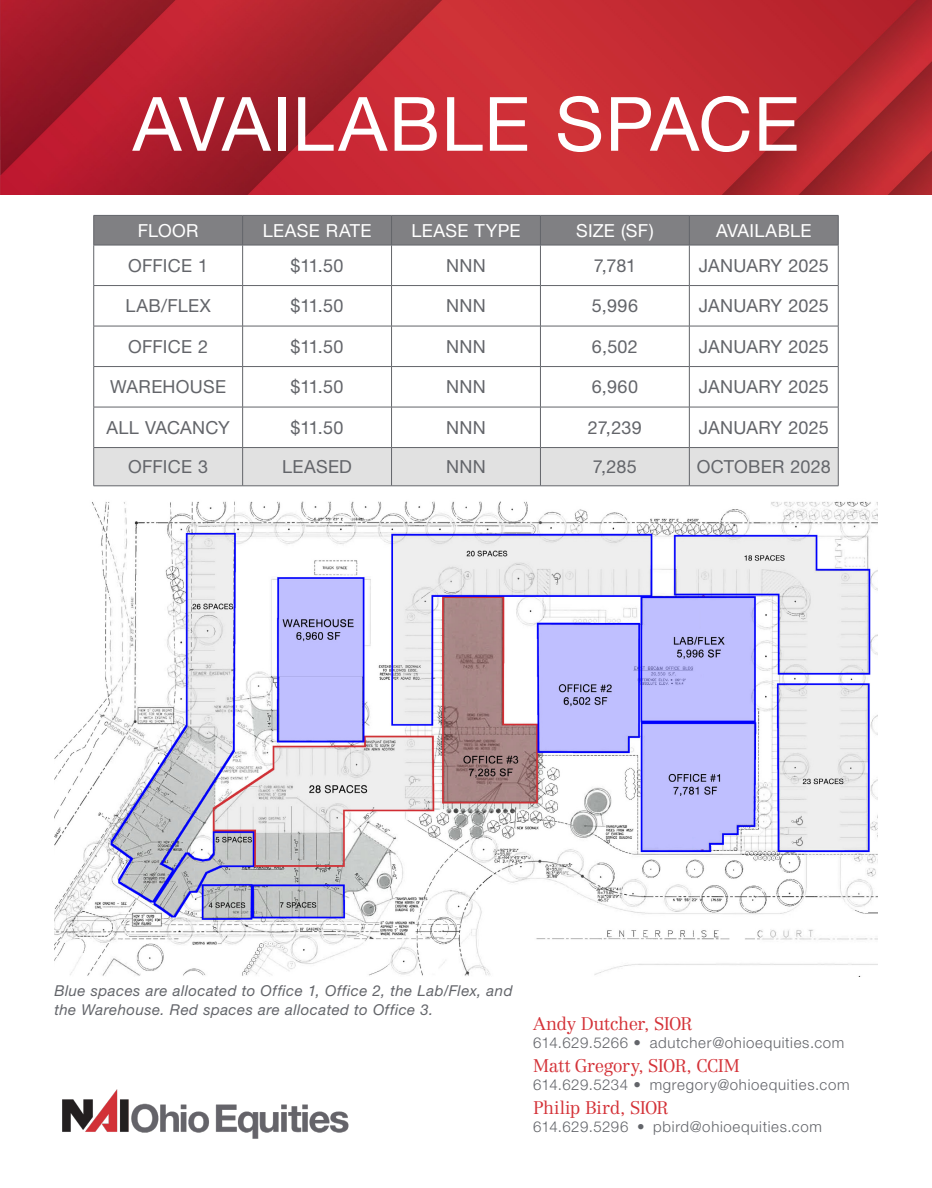
<style>
.page{position:relative;width:932px;height:1188px;background:#fff}
.page>*{position:absolute;margin:0;border:0;box-sizing:border-box;transform-origin:0 0}
.Building_Name_and_Address_-_Header_-_Red{font:75px "Helvetica Neue LT Std";letter-spacing:.015em;color:#fff}
.Body_Table_-_Centered{font:18px "Helvetica Neue LT Std";letter-spacing:.015em;color:#63656a}
.Agent_Name{font:300 18px "Centennial LT Std";letter-spacing:-.03em;color:#d43238}
.Header_Table{font:18px "Helvetica Neue LT Std";letter-spacing:.015em;color:#fff}
.Contact_Info{font:300 15px "Helvetica Neue LT Std";letter-spacing:.045em;color:#63656a}
.Property_Information_-_Grey_Helvetica{font:italic 15px/19.5px "Helvetica Neue LT Std";letter-spacing:.03em;color:#63656a}
</style>
<div class="page">
<img style="left:0;top:0;width:932px;height:194px">
<img style="left:62px;top:1089px;width:287px;height:50px">
<svg style="left:94px;top:246px;width:744px;height:201px"></svg>
<div style="left:94px;top:448px;width:744px;height:38px;background:#e1e1e1"></div>
<svg style="left:93px;top:215px;width:746px;height:30px;background:#7e7e81"></svg>
<hr style="left:93px;top:245px;width:150px;height:1px;background:#63656a">
<hr style="left:93px;top:245px;width:1px;height:40px;background:#63656a">
<hr style="left:243px;top:245px;width:148px;height:1px;background:#63656a">
<hr style="left:242px;top:245px;width:1px;height:40px;background:#63656a">
<hr style="left:391px;top:245px;width:149px;height:1px;background:#63656a">
<hr style="left:391px;top:245px;width:1px;height:40px;background:#63656a">
<hr style="left:540px;top:245px;width:149px;height:1px;background:#63656a">
<hr style="left:540px;top:245px;width:1px;height:40px;background:#63656a">
<hr style="left:689px;top:245px;width:149px;height:1px;background:#63656a">
<hr style="left:689px;top:245px;width:1px;height:40px;background:#63656a">
<hr style="left:838px;top:245px;width:1px;height:40px;background:#63656a">
<hr style="left:93px;top:285px;width:150px;height:1px;background:#63656a">
<hr style="left:93px;top:286px;width:1px;height:40px;background:#63656a">
<hr style="left:243px;top:285px;width:148px;height:1px;background:#63656a">
<hr style="left:242px;top:286px;width:1px;height:40px;background:#63656a">
<hr style="left:391px;top:285px;width:149px;height:1px;background:#63656a">
<hr style="left:391px;top:286px;width:1px;height:40px;background:#63656a">
<hr style="left:540px;top:285px;width:149px;height:1px;background:#63656a">
<hr style="left:540px;top:286px;width:1px;height:40px;background:#63656a">
<hr style="left:689px;top:285px;width:149px;height:1px;background:#63656a">
<hr style="left:689px;top:286px;width:1px;height:40px;background:#63656a">
<hr style="left:838px;top:286px;width:1px;height:40px;background:#63656a">
<hr style="left:93px;top:326px;width:150px;height:1px;background:#63656a">
<hr style="left:93px;top:326px;width:1px;height:40px;background:#63656a">
<hr style="left:243px;top:326px;width:148px;height:1px;background:#63656a">
<hr style="left:242px;top:326px;width:1px;height:40px;background:#63656a">
<hr style="left:391px;top:326px;width:149px;height:1px;background:#63656a">
<hr style="left:391px;top:326px;width:1px;height:40px;background:#63656a">
<hr style="left:540px;top:326px;width:149px;height:1px;background:#63656a">
<hr style="left:540px;top:326px;width:1px;height:40px;background:#63656a">
<hr style="left:689px;top:326px;width:149px;height:1px;background:#63656a">
<hr style="left:689px;top:326px;width:1px;height:40px;background:#63656a">
<hr style="left:838px;top:326px;width:1px;height:40px;background:#63656a">
<hr style="left:93px;top:366px;width:150px;height:1px;background:#63656a">
<hr style="left:93px;top:367px;width:1px;height:40px;background:#63656a">
<hr style="left:243px;top:366px;width:148px;height:1px;background:#63656a">
<hr style="left:242px;top:367px;width:1px;height:40px;background:#63656a">
<hr style="left:391px;top:366px;width:149px;height:1px;background:#63656a">
<hr style="left:391px;top:367px;width:1px;height:40px;background:#63656a">
<hr style="left:540px;top:366px;width:149px;height:1px;background:#63656a">
<hr style="left:540px;top:367px;width:1px;height:40px;background:#63656a">
<hr style="left:689px;top:366px;width:149px;height:1px;background:#63656a">
<hr style="left:689px;top:367px;width:1px;height:40px;background:#63656a">
<hr style="left:838px;top:367px;width:1px;height:40px;background:#63656a">
<hr style="left:93px;top:407px;width:150px;height:1px;background:#63656a">
<hr style="left:93px;top:407px;width:1px;height:40px;background:#63656a">
<hr style="left:243px;top:407px;width:148px;height:1px;background:#63656a">
<hr style="left:242px;top:407px;width:1px;height:40px;background:#63656a">
<hr style="left:391px;top:407px;width:149px;height:1px;background:#63656a">
<hr style="left:391px;top:407px;width:1px;height:40px;background:#63656a">
<hr style="left:540px;top:407px;width:149px;height:1px;background:#63656a">
<hr style="left:540px;top:407px;width:1px;height:40px;background:#63656a">
<hr style="left:689px;top:407px;width:149px;height:1px;background:#63656a">
<hr style="left:689px;top:407px;width:1px;height:40px;background:#63656a">
<hr style="left:838px;top:407px;width:1px;height:40px;background:#63656a">
<hr style="left:93px;top:447px;width:150px;height:1px;background:#63656a">
<hr style="left:93px;top:448px;width:1px;height:38px;background:#63656a">
<hr style="left:243px;top:447px;width:148px;height:1px;background:#63656a">
<hr style="left:242px;top:448px;width:1px;height:38px;background:#63656a">
<hr style="left:391px;top:447px;width:149px;height:1px;background:#63656a">
<hr style="left:391px;top:448px;width:1px;height:38px;background:#63656a">
<hr style="left:540px;top:447px;width:149px;height:1px;background:#63656a">
<hr style="left:540px;top:448px;width:1px;height:38px;background:#63656a">
<hr style="left:689px;top:447px;width:149px;height:1px;background:#63656a">
<hr style="left:689px;top:448px;width:1px;height:38px;background:#63656a">
<hr style="left:838px;top:448px;width:1px;height:38px;background:#63656a">
<hr style="left:93px;top:486px;width:150px;height:1px;background:#63656a">
<hr style="left:243px;top:486px;width:148px;height:1px;background:#63656a">
<hr style="left:391px;top:486px;width:149px;height:1px;background:#63656a">
<hr style="left:540px;top:486px;width:149px;height:1px;background:#63656a">
<hr style="left:689px;top:486px;width:149px;height:1px;background:#63656a">
<img style="left:54px;top:501px;width:824px;height:475px">
<p class="Building_Name_and_Address_-_Header_-_Red" style="left:133px;top:79px;width:668px">AVAILABLE SPACE</p>
<p class="Header_Table" style="left:138px;top:220px;width:62px">FLOOR</p>
<p class="Header_Table" style="left:263px;top:220px;width:110px">LEASE RATE</p>
<p class="Header_Table" style="left:411px;top:220px;width:111px">LEASE TYPE</p>
<p class="Header_Table" style="left:576px;top:220px;width:79px">SIZE (SF)</p>
<p class="Header_Table" style="left:716px;top:220px;width:97px">AVAILABLE</p>
<p class="Body_Table_-_Centered" style="left:128px;top:255px;width:82px">OFFICE 1</p>
<p class="Body_Table_-_Centered" style="left:290px;top:255px;width:54px">$11.50</p>
<p class="Body_Table_-_Centered" style="left:446px;top:255px;width:41px">NNN</p>
<p class="Body_Table_-_Centered" style="left:593px;top:255px;width:44px">7,781</p>
<p class="Body_Table_-_Centered" style="left:698px;top:255px;width:132px">JANUARY 2025</p>
<p class="Body_Table_-_Centered" style="left:125px;top:295px;width:87px">LAB/FLEX</p>
<p class="Body_Table_-_Centered" style="left:290px;top:295px;width:54px">$11.50</p>
<p class="Body_Table_-_Centered" style="left:446px;top:295px;width:41px">NNN</p>
<p class="Body_Table_-_Centered" style="left:591px;top:295px;width:48px">5,996</p>
<p class="Body_Table_-_Centered" style="left:698px;top:295px;width:132px">JANUARY 2025</p>
<p class="Body_Table_-_Centered" style="left:128px;top:336px;width:82px">OFFICE 2</p>
<p class="Body_Table_-_Centered" style="left:290px;top:336px;width:54px">$11.50</p>
<p class="Body_Table_-_Centered" style="left:446px;top:336px;width:41px">NNN</p>
<p class="Body_Table_-_Centered" style="left:592px;top:336px;width:48px">6,502</p>
<p class="Body_Table_-_Centered" style="left:698px;top:336px;width:132px">JANUARY 2025</p>
<p class="Body_Table_-_Centered" style="left:110px;top:376px;width:117px">WAREHOUSE</p>
<p class="Body_Table_-_Centered" style="left:290px;top:376px;width:54px">$11.50</p>
<p class="Body_Table_-_Centered" style="left:446px;top:376px;width:41px">NNN</p>
<p class="Body_Table_-_Centered" style="left:591px;top:376px;width:48px">6,960</p>
<p class="Body_Table_-_Centered" style="left:698px;top:376px;width:132px">JANUARY 2025</p>
<p class="Body_Table_-_Centered" style="left:106px;top:417px;width:125px">ALL VACANCY</p>
<p class="Body_Table_-_Centered" style="left:290px;top:417px;width:54px">$11.50</p>
<p class="Body_Table_-_Centered" style="left:446px;top:417px;width:41px">NNN</p>
<p class="Body_Table_-_Centered" style="left:588px;top:417px;width:56px">27,239</p>
<p class="Body_Table_-_Centered" style="left:698px;top:417px;width:132px">JANUARY 2025</p>
<p class="Body_Table_-_Centered" style="left:128px;top:456px;width:82px">OFFICE 3</p>
<p class="Body_Table_-_Centered" style="left:282px;top:456px;width:71px">LEASED</p>
<p class="Body_Table_-_Centered" style="left:446px;top:456px;width:41px">NNN</p>
<p class="Body_Table_-_Centered" style="left:593px;top:456px;width:46px">7,285</p>
<p class="Body_Table_-_Centered" style="left:696px;top:456px;width:136px">OCTOBER 2028</p>
<p class="Property_Information_-_Grey_Helvetica" style="left:54px;top:980px;width:459px">Blue spaces are allocated to Office 1, Office 2, the Lab/Flex, and the Warehouse. Red spaces are allocated to Office 3.</p>
<p class="Agent_Name" style="left:533px;top:1013px;width:161px">Andy Dutcher, SIOR</p>
<p class="Contact_Info" style="left:533px;top:1033px;width:313px">614.629.5266 • adutcher@ohioequities.com</p>
<p class="Agent_Name" style="left:533px;top:1055px;width:208px">Matt Gregory, SIOR, CCIM</p>
<p class="Contact_Info" style="left:533px;top:1075px;width:318px">614.629.5234 • mgregory@ohioequities.com</p>
<p class="Agent_Name" style="left:533px;top:1097px;width:137px">Philip Bird, SIOR</p>
<p class="Contact_Info" style="left:533px;top:1117px;width:290px">614.629.5296 • pbird@ohioequities.com</p>
</div>
